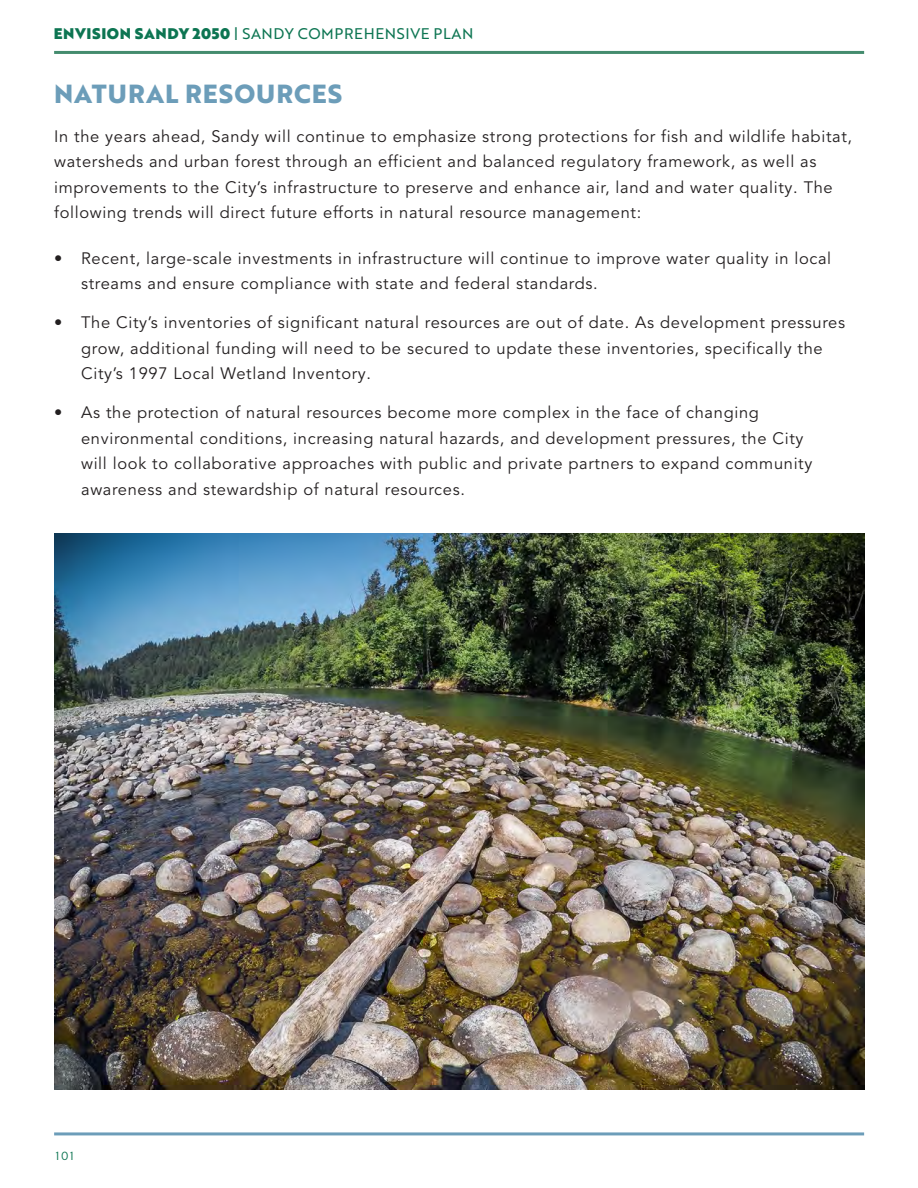
<style>
.page{position:relative;width:918px;height:1188px;background:#fff}
.page>*{position:absolute;margin:0;border:0;box-sizing:border-box;transform-origin:0 0}
.Body{font:700 25.5px "Brother 1816 Extra";letter-spacing:.04em;color:#6c9db9}
.Body-2{font:16.5px/25.5px "Avenir LT Pro";letter-spacing:.04em;color:#231f20}
.t1{font:15px "Brother 1816 Regular";letter-spacing:.04em;color:#0d7552}
.t2{font:12px "Syabil";color:#0d7552}
.s1{font-family:"Brother 1816 Black"}
</style>
<div class="page">
<hr style="left:54px;top:51px;width:810px;height:3px;background:#448c6e">
<hr style="left:54px;top:1132px;width:810px;height:3px;background:#6c9db9">
<img style="left:54px;top:534px;width:810px;height:556px">
<p class="t1" style="left:54px;top:23px;width:421px"><span class="s1">ENVISION SANDY 2050</span> | SANDY COMPREHENSIVE PLAN</p>
<p class="Body" style="left:54px;top:74px;width:290px">NATURAL RESOURCES</p>
<p class="Body-2" style="left:54px;top:123px;width:799px">In the years ahead, Sandy will continue to emphasize strong protections for fish and wildlife habitat, watersheds and urban forest through an efficient and balanced regulatory framework, as well as improvements to the City’s infrastructure to preserve and enhance air, land and water quality. The following trends will direct future efforts in natural resource management:</p>
<p class="Body-2" style="left:81px;top:246px;width:752px;text-indent:-27px">• Recent, large-scale investments in infrastructure will continue to improve water quality in local streams and ensure compliance with state and federal standards.</p>
<p class="Body-2" style="left:81px;top:310px;width:766px;text-indent:-27px">• The City’s inventories of significant natural resources are out of date. As development pressures grow, additional funding will need to be secured to update these inventories, specifically the<br>City’s 1997 Local Wetland Inventory.</p>
<p class="Body-2" style="left:81px;top:400px;width:733px;text-indent:-27px">• As the protection of natural resources become more complex in the face of changing environmental conditions, increasing natural hazards, and development pressures, the City will look to collaborative approaches with public and private partners to expand community awareness and stewardship of natural resources.</p>
<p class="t2" style="left:54px;top:1149px;width:23px">101</p>
</div>
